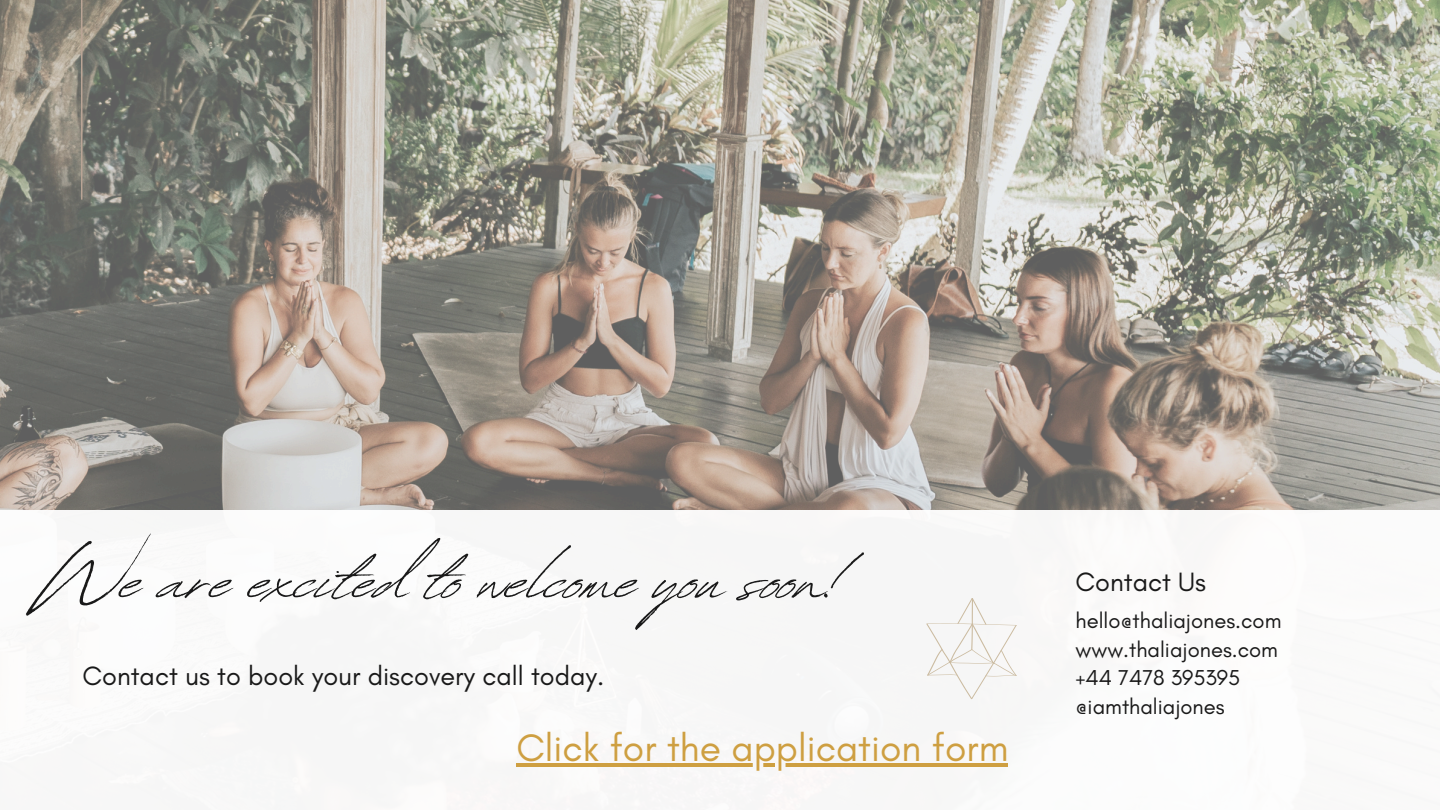
<style>
.page{position:relative;width:1440px;height:810px;background:#fff}
.page>*{position:absolute;margin:0;border:0;box-sizing:border-box;transform-origin:0 0}
.t1{font:103.7px "Revive 80 Signature";color:#191919}
.t2{font:39px "Glacial Indifference";color:#ce9f41}
.t3{font:27px "Glacial Indifference";color:#191919}
.t4{font:22px "Glacial Indifference";color:#191919}
</style>
<div class="page">
<img style="left:0;top:0;width:1440px;height:510px">
<div style="left:0;top:510px;width:1440px;height:300px;background:#f9f8f8"></div>
<hr style="left:81px;top:0;width:1px;height:200px;background:#b9a495">
<svg style="left:926px;top:598px;width:91px;height:101px"></svg>
<hr style="left:517px;top:763px;width:491px;height:4px;background:#ce9f41">
<p class="t1" style="left:35px;top:501px;width:811px">We are excitedto welcome you soon!</p>
<p class="t3" style="left:82px;top:659px;width:523px">Contact us to book your discovery call today.</p>
<p class="t2" style="left:517px;top:724px;width:493px">Click for the application form</p>
<h1 class="t3" style="left:1076px;top:565px;width:132px">Contact Us</h1>
<h3 class="t4" style="left:1076px;top:607px;width:207px">hello@thaliajones.com</h3>
<p class="t4" style="left:1076px;top:636px;width:204px">www.thaliajones.com</p>
<h3 class="t4" style="left:1076px;top:664px;width:166px">+44 7478 395395</h3>
<p class="t4" style="left:1076px;top:693px;width:151px">@iamthaliajones</p>
</div>
